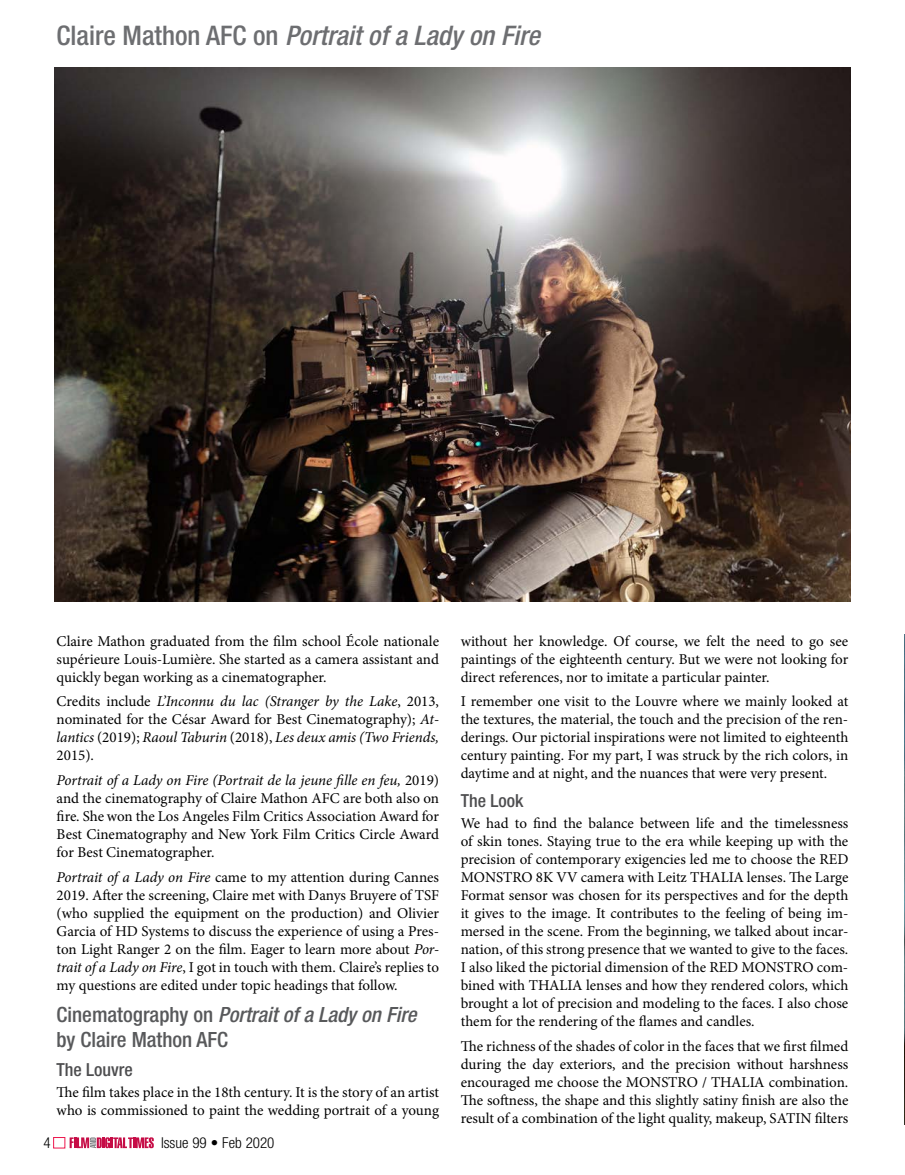
<style>
.page{position:relative;width:905px;height:1175px;background:#fff}
.page>*{position:absolute;margin:0;border:0;box-sizing:border-box;transform-origin:0 0}
.t1{font:italic 500 condensed 27px "Helvetica Neue LT Std";color:#6d6e71}
.t2{font:500 condensed 21px/25.2px "Helvetica Neue LT Std";color:#58595b}
.t3{font:500 condensed 18px "Helvetica Neue LT Std";color:#4d4d4f}
.t4{font:15px/18px "Minion Pro";letter-spacing:-.005em;color:#000;text-align:justify}
.t5{font:300 condensed 15px "Helvetica Neue LT Std";color:#000}
.s1{font-style:normal}
.s2{font-style:italic}
</style>
<div class="page">
<svg style="left:70px;top:1137px;width:84px;height:11px"></svg>
<div style="left:53px;top:1137px;width:12px;height:11px;border:1px solid #ed174e"></div>
<img style="left:54px;top:68px;width:796px;height:533px">
<img style="left:904px;top:634px;width:1px;height:490px">
<h1 class="t1" style="left:57px;top:19px;width:485px"><span class="s1">Claire Mathon AFC on</span> Portrait of a Lady on Fire</h1>
<p class="t4" style="left:57px;top:632px;width:384px">Claire Mathon graduated from the film school École nationale supérieure Louis-Lumière. She started as a camera assistant and quickly began working as a cinematographer.</p>
<p class="t4" style="left:57px;top:692px;width:384px">Credits include <span class="s2">L’Inconnu du lac (Stranger by the Lake</span>, 2013, nominated for the César Award for Best Cinematography); <span class="s2">At&shy;lantics</span> (2019); <span class="s2">Raoul Taburin</span> (2018), <span class="s2">Les deux amis (Two Friends, </span>2015).</p>
<p class="t4" style="left:57px;top:771px;width:384px"><span class="s2">Portrait of a Lady on Fire (Portrait de la jeune fille en feu,</span> 2019) and the cinematography of Claire Mathon AFC are both also on fire. She won the Los Angeles Film Critics Association Award for Best Cinematography and New York Film Critics Circle Award for Best Cinematographer.</p>
<p class="t4" style="left:57px;top:868px;width:384px"><span class="s2">Portrait of a Lady on Fire</span> came to my attention during Cannes 2019. After the screening, Claire met with Danys Bruyere of TSF (who supplied the equipment on the production) and Olivier Garcia of HD Systems to discuss the experience of using a Pres&shy;ton Light Ranger 2 on the film. Eager to learn more about <span class="s2">Por&shy;trait of a Lady on Fire</span>, I got in touch with them. Claire’s replies to my questions are edited under topic headings that follow.</p>
<h2 class="t2" style="left:57px;top:1001px;width:361px">Cinematography on <span class="s2">Portrait of a Lady on Fire </span>by Claire Mathon AFC</h2>
<p class="t3" style="left:57px;top:1058px;width:78px">The Louvre</p>
<p class="t4" style="left:57px;top:1083px;width:384px">The film takes place in the 18th century. It is the story of an artist who is commissioned to paint the wedding portrait of a young</p>
<p class="t5" style="left:43px;top:1134px;width:9px">4</p>
<p class="t5" style="left:161px;top:1134px;width:115px">Issue 99 • Feb 2020</p>
<p class="t4" style="left:460px;top:632px;width:389px">without her knowledge. Of course, we felt the need to go see paintings of the eighteenth century. But we were not looking for direct references, nor to imitate a particular painter.</p>
<p class="t4" style="left:460px;top:692px;width:389px">I remember one visit to the Louvre where we mainly looked at the textures, the material, the touch and the precision of the ren&shy;derings. Our pictorial inspirations were not limited to eighteenth century painting. For my part, I was struck by the rich colors, in daytime and at night, and the nuances that were very present.</p>
<p class="t3" style="left:460px;top:789px;width:64px">The Look</p>
<p class="t4" style="left:460px;top:814px;width:389px">We had to find the balance between life and the timelessness of skin tones. Staying true to the era while keeping up with the precision of contemporary exigencies led me to choose the RED MONSTRO 8K VV camera with Leitz THALIA lenses. The Large Format sensor was chosen for its perspectives and for the depth it gives to the image. It contributes to the feeling of being im&shy;mersed in the scene. From the beginning, we talked about incar&shy;nation, of this strong presence that we wanted to give to the faces.<br>I also liked the pictorial dimension of the RED MONSTRO com&shy;bined with THALIA lenses and how they rendered colors, which brought a lot of precision and modeling to the faces. I also chose them for the rendering of the flames and candles.</p>
<p class="t4" style="left:460px;top:1037px;width:389px">The richness of the shades of color in the faces that we first filmed during the day exteriors, and the precision without harshness encouraged me choose the MONSTRO / THALIA combination.<br>The softness, the shape and this slightly satiny finish are also the result of a combination of the light quality, makeup, SATIN filters</p>
</div>
